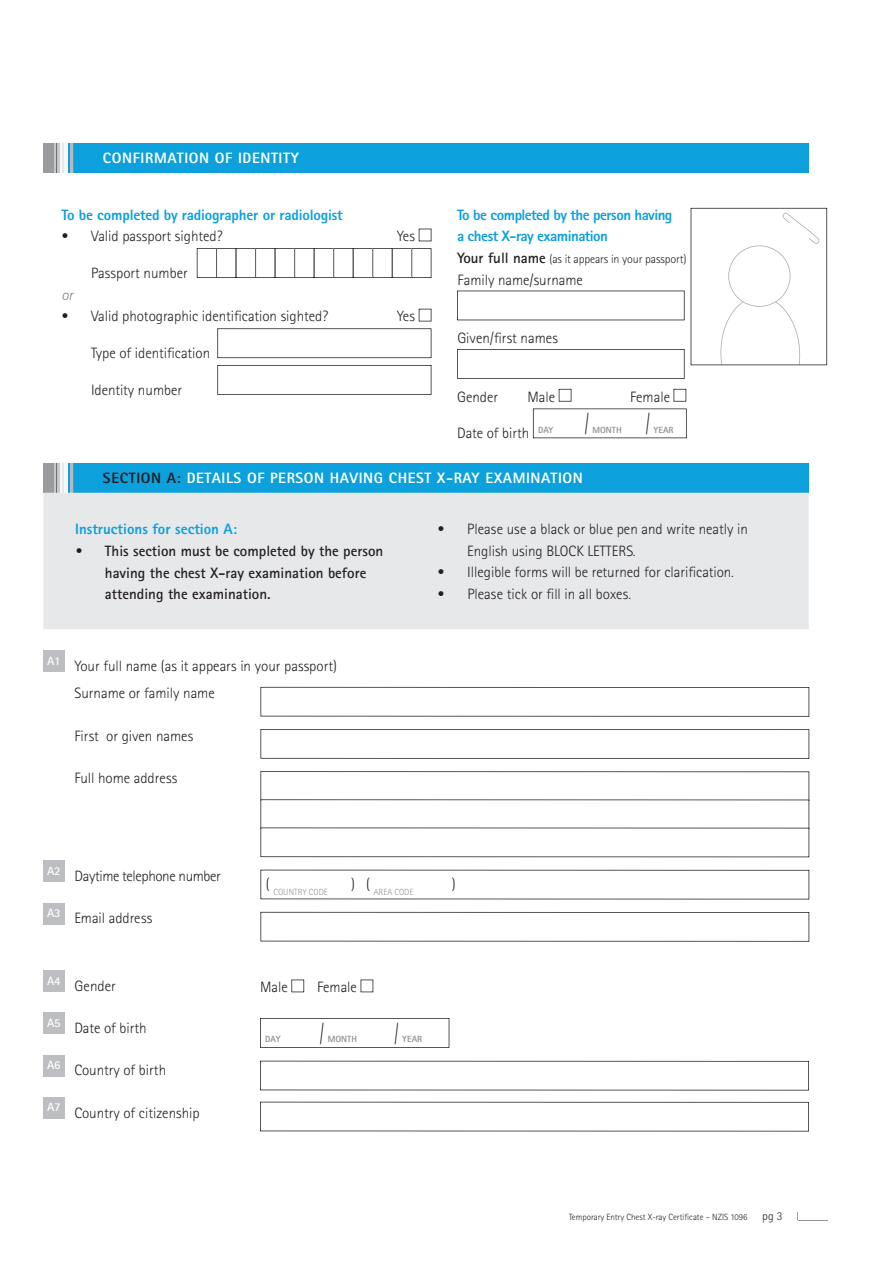
<style>
.page{position:relative;width:893px;height:1263px;background:#fff}
.page>*{position:absolute;margin:0;border:0;box-sizing:border-box;transform-origin:0 0}
.t1{font:24px "Rotis N Sans Serif Light NZT";color:#231f20;scale:.62 1}
.t2{font:15px/21.8px "Rotis N Sans Serif Light NZT";color:#231f20}
.t3{font:15px/21.8px "Rotis N Sans Serif Bold NZT";color:#231f20}
.t4{font:15px "Rotis N Sans Serif Extra Bold NZT";letter-spacing:.04em;color:#fff}
.t5{font:15px "Rotis N Sans Serif Extra Bold NZT";letter-spacing:-.015em;color:#0ca0dc}
.t6{font:15px/21.8px "Rotis N Sans Serif Extra Bold NZT";letter-spacing:-.035em;color:#0ca0dc}
.t7{font:15px "Rotis N Sans Serif Light NZT";letter-spacing:-.025em;color:#231f20}
.t8{font:15px "Rotis N Sans Serif Light Italic NZT";color:#808285}
.t9{font:12px "Rotis N Sans Serif Light NZT";letter-spacing:-.01em;color:#231f20}
.t10{font:9px "Rotis N Sans Serif Light NZT";color:#231f20}
.t11{font:9px "Rotis N Sans Serif Light NZT";color:#939598}
.t12{font:9px "Rotis N Sans Serif Extra Bold NZT";color:#939598}
.s1{font-family:"Rotis N Sans Serif Bold NZT";font-size:15px}
.s2{color:#231f20}
.s3{font-size:12px}
</style>
<div class="page">
<svg style="left:690px;top:208px;width:137px;height:157px"></svg>
<svg style="left:418px;top:229px;width:13px;height:12px"></svg>
<svg style="left:197px;top:248px;width:234px;height:30px"></svg>
<svg style="left:418px;top:309px;width:13px;height:12px"></svg>
<svg style="left:217px;top:328px;width:214px;height:30px"></svg>
<svg style="left:217px;top:365px;width:214px;height:30px"></svg>
<svg style="left:457px;top:291px;width:227px;height:29px"></svg>
<svg style="left:457px;top:349px;width:227px;height:30px"></svg>
<svg style="left:558px;top:389px;width:13px;height:13px"></svg>
<svg style="left:673px;top:389px;width:13px;height:13px"></svg>
<svg style="left:533px;top:408px;width:153px;height:30px"></svg>
<div style="left:43px;top:143px;width:766px;height:30px;background:#0ca0dc"></div>
<div style="left:43px;top:143px;width:30px;height:30px;background:linear-gradient(to bottom,#0ca0dc,#0ca0dc)"></div>
<div style="left:43px;top:143px;width:11px;height:30px;background:#999b9e"></div>
<hr style="left:54px;top:143px;width:2px;height:30px;background:#c7c8ca">
<svg style="left:56px;top:143px;width:4px;height:30px"></svg>
<hr style="left:60px;top:143px;width:2px;height:30px;background:#f8f8f9">
<hr style="left:62px;top:143px;width:2px;height:30px;background:#e7e8e9">
<hr style="left:64px;top:143px;width:4px;height:30px;background:#f8f8f9">
<hr style="left:71px;top:143px;width:2px;height:30px;background:#b8b9bc">
<div style="left:43px;top:463px;width:766px;height:30px;background:#0ca0dc"></div>
<div style="left:43px;top:463px;width:30px;height:30px;background:linear-gradient(to bottom,#0ca0dc,#0ca0dc)"></div>
<div style="left:43px;top:463px;width:11px;height:30px;background:#999b9e"></div>
<hr style="left:54px;top:463px;width:2px;height:30px;background:#c7c8ca">
<svg style="left:56px;top:463px;width:4px;height:30px"></svg>
<hr style="left:60px;top:463px;width:2px;height:30px;background:#f8f8f9">
<hr style="left:62px;top:463px;width:2px;height:30px;background:#e7e8e9">
<hr style="left:64px;top:463px;width:4px;height:30px;background:#f8f8f9">
<hr style="left:71px;top:463px;width:2px;height:30px;background:#b8b9bc">
<div style="left:43px;top:493px;width:765px;height:136px;background:#e7e8e9"></div>
<div style="left:43px;top:651px;width:22px;height:21px;background:#bdbec1"></div>
<svg style="left:260px;top:687px;width:549px;height:30px"></svg>
<svg style="left:260px;top:729px;width:549px;height:30px"></svg>
<svg style="left:260px;top:771px;width:549px;height:86px"></svg>
<div style="left:43px;top:861px;width:22px;height:21px;background:#bdbec1"></div>
<svg style="left:260px;top:870px;width:549px;height:29px"></svg>
<div style="left:43px;top:903px;width:22px;height:21px;background:#bdbec1"></div>
<svg style="left:260px;top:912px;width:549px;height:30px"></svg>
<div style="left:43px;top:971px;width:22px;height:21px;background:#bdbec1"></div>
<svg style="left:291px;top:980px;width:13px;height:12px"></svg>
<svg style="left:360px;top:980px;width:13px;height:12px"></svg>
<div style="left:43px;top:1013px;width:22px;height:21px;background:#bdbec1"></div>
<div style="left:43px;top:1055px;width:22px;height:21px;background:#bdbec1"></div>
<div style="left:43px;top:1097px;width:22px;height:21px;background:#bdbec1"></div>
<svg style="left:260px;top:1102px;width:548px;height:30px"></svg>
<svg style="left:260px;top:1061px;width:548px;height:30px"></svg>
<svg style="left:260px;top:1018px;width:189px;height:30px"></svg>
<hr style="left:797px;top:1220px;width:30px;height:1px;background:#939598">
<p class="t4" style="left:103px;top:152px;width:197px">CONFIRMATION OF IDENTITY</p>
<p class="t5" style="left:61px;top:209px;width:283px">To be completed by radiographer or radiologist</p>
<p class="t2" style="left:61px;top:227px;width:163px">• Valid passport sighted?</p>
<p class="t2" style="left:397px;top:227px;width:20px">Yes</p>
<p class="t2" style="left:91px;top:264px;width:98px">Passport number</p>
<p class="t8" style="left:61px;top:289px;width:13px">or</p>
<p class="t2" style="left:61px;top:307px;width:268px">• Valid photographic identification sighted?</p>
<p class="t2" style="left:397px;top:307px;width:20px">Yes</p>
<p class="t2" style="left:91px;top:344px;width:121px">Type of identification</p>
<p class="t2" style="left:91px;top:380px;width:93px">Identity number</p>
<p class="t6" style="left:457px;top:205px;width:217px">To be completed by the person having a chest X-ray examination</p>
<p class="t9" style="left:457px;top:255px;width:231px"><span class="s1">Your full name</span> (as it appears in your passport)</p>
<p class="t2" style="left:457px;top:270px;width:127px">Family name/surname</p>
<p class="t2" style="left:457px;top:329px;width:102px">Given/first names</p>
<p class="t2" style="left:457px;top:387px;width:43px">Gender</p>
<p class="t2" style="left:527px;top:387px;width:29px">Male</p>
<p class="t2" style="left:630px;top:387px;width:41px">Female</p>
<p class="t2" style="left:457px;top:424px;width:98px">Date of birth <sup>DAY</sup></p>
<h1 class="t1" style="left:584px;top:414px;width:8px">/</h1>
<h1 class="t1" style="left:645px;top:414px;width:8px">/</h1>
<p class="t12" style="left:592px;top:427px;width:31px">MONTH</p>
<p class="t12" style="left:653px;top:427px;width:21px">YEAR</p>
<p class="t4" style="left:103px;top:472px;width:481px"><span class="s2">SECTION A:</span> DETAILS OF PERSON HAVING CHEST X-RAY EXAMINATION</p>
<p class="t5" style="left:75px;top:524px;width:163px">Instructions for section A:</p>
<p class="t3" style="left:105px;top:542px;width:280px;text-indent:-30px">• This section must be completed by the person having the chest X-ray examination before attending the examination.</p>
<p class="t2" style="left:74px;top:654px;width:264px;line-height:27.3px;text-indent:-27px"><sup>A1</sup> Your full name (as it appears in your passport)<br>Surname or family name</p>
<p class="t2" style="left:74px;top:726px;width:120px">First or given names</p>
<p class="t2" style="left:74px;top:768px;width:104px">Full home address</p>
<p class="t2" style="left:467px;top:519px;width:282px;text-indent:-30px">• Please use a black or blue pen and write neatly in<br>English using BLOCK LETTERS.</p>
<p class="t2" style="left:437px;top:563px;width:298px">• Illegible forms will be returned for clarification.</p>
<p class="t2" style="left:437px;top:585px;width:195px">• Please tick or fill in all boxes.</p>
<p class="t7" style="left:47px;top:870px;width:175px"><sup>A2</sup> Daytime telephone number</p>
<p class="t2" style="left:47px;top:909px;width:107px"><sup>A3</sup> Email address</p>
<p class="t11" style="left:266px;top:889px;width:64px"><sup>(</sup> COUNTRY CODE</p>
<p class="t11" style="left:351px;top:889px;width:64px"><sup>)</sup> <sup>(</sup> AREA CODE</p>
<p class="t2" style="left:451px;top:875px;width:5px">)</p>
<p class="t2" style="left:47px;top:977px;width:70px"><sup>A4</sup> Gender</p>
<p class="t2" style="left:260px;top:978px;width:29px">Male</p>
<p class="t2" style="left:317px;top:978px;width:41px">Female</p>
<p class="t2" style="left:47px;top:1019px;width:101px"><sup>A5</sup> Date of birth</p>
<p class="t2" style="left:47px;top:1061px;width:121px"><sup>A6</sup> Country of birth</p>
<p class="t2" style="left:47px;top:1103px;width:154px"><sup>A7</sup> Country of citizenship</p>
<h1 class="t1" style="left:320px;top:1024px;width:8px">/</h1>
<p class="t12" style="left:328px;top:1036px;width:31px">MONTH</p>
<p class="t12" style="left:265px;top:1036px;width:17px">DAY</p>
<h1 class="t1" style="left:394px;top:1024px;width:8px">/</h1>
<p class="t12" style="left:402px;top:1036px;width:21px">YEAR</p>
<p class="t10" style="left:569px;top:1214px;width:215px">Temporary Entry Chest X-ray Certificate – NZIS 1096 <span class="s3">pg 3</span></p>
</div>
